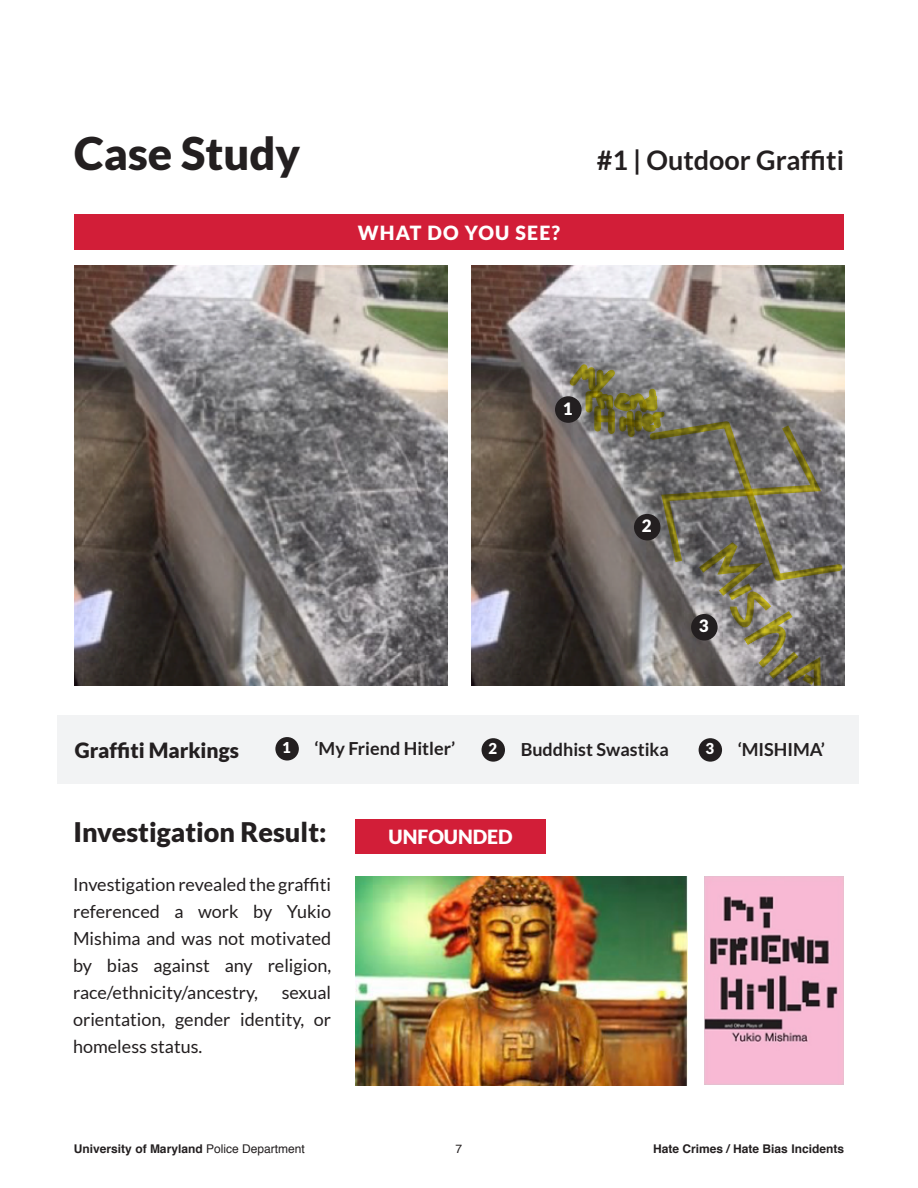
<style>
.page{position:relative;width:918px;height:1188px;background:#fff}
.page>*{position:absolute;margin:0;border:0;box-sizing:border-box;transform-origin:0 0}
.t1{font:900 45px "Lato";color:#231f20}
.t2{font:900 27px "Lato";color:#231f20}
.t3{font:700 27px "Lato";color:#231f20}
.t4{font:900 21px "Lato";color:#231f20}
.t5{font:900 19.5px "Lato";letter-spacing:.06em;color:#fff}
.t6{font:900 19.5px "Lato";color:#fff}
.t7{font:18px/27px "Lato";color:#231f20;text-align:justify}
.t8{font:700 18px "Lato";color:#231f20}
.t9{font:900 16.95px "Lato";color:#fff}
.t10{font:900 15px "Lato";color:#fff}
.t11{font:700 12px "Helvetica";color:#231f20}
.t12{font:12px "Helvetica";color:#231f20}
.s1{font-weight:400}
</style>
<div class="page">
<div style="left:57px;top:716px;width:802px;height:68px;background:#f2f3f4"></div>
<img style="left:75px;top:265px;width:373px;height:421px">
<img style="left:471px;top:265px;width:373px;height:421px">
<svg style="left:568px;top:363px;width:276px;height:323px;background:#7c786d"></svg>
<div style="left:555px;top:396px;width:27px;height:27px;background:#231f20;border-radius:50%"></div>
<div style="left:275px;top:737px;width:24px;height:24px;background:#231f20;border-radius:50%"></div>
<div style="left:482px;top:738px;width:23px;height:24px;background:#231f20;border-radius:50%"></div>
<div style="left:699px;top:738px;width:23px;height:24px;background:#231f20;border-radius:50%"></div>
<div style="left:634px;top:514px;width:27px;height:26px;background:#231f20;border-radius:50%"></div>
<div style="left:691px;top:614px;width:27px;height:27px;background:#231f20;border-radius:50%"></div>
<div style="left:74px;top:214px;width:770px;height:36px;background:#d21e38"></div>
<div style="left:355px;top:819px;width:191px;height:35px;background:#d21e38"></div>
<img style="left:705px;top:876px;width:139px;height:209px">
<img style="left:356px;top:876px;width:331px;height:210px">
<p class="t1" style="left:74px;top:127px;width:228px">Case Study</p>
<p class="t5" style="left:358px;top:222px;width:204px">WHAT DO YOU SEE?</p>
<p class="t3" style="left:597px;top:145px;width:249px">#1 | Outdoor Graffiti</p>
<p class="t9" style="left:563px;top:399px;width:11px">1</p>
<p class="t9" style="left:642px;top:516px;width:11px">2</p>
<p class="t9" style="left:699px;top:616px;width:11px">3</p>
<p class="t4" style="left:75px;top:738px;width:166px">Graffiti Markings</p>
<p class="t8" style="left:315px;top:738px;width:142px">‘My Friend Hitler’</p>
<p class="t8" style="left:521px;top:739px;width:150px">Buddhist Swastika</p>
<p class="t8" style="left:738px;top:739px;width:89px">‘MISHIMA’</p>
<p class="t10" style="left:282px;top:739px;width:10px">1</p>
<p class="t10" style="left:488px;top:740px;width:10px">2</p>
<p class="t10" style="left:706px;top:740px;width:10px">3</p>
<p class="t2" style="left:74px;top:817px;width:255px">Investigation Result:</p>
<p class="t7" style="left:73px;top:871px;width:260px">Investigation revealed the graffiti referenced a work by Yukio Mishima and was not motivated by bias against any religion, race/ethnicity/ancestry,</p>
<p class="t7" style="left:73px;top:979px;width:260px;text-indent:209px">sexual orientation, gender identity, or homeless status.</p>
<p class="t6" style="left:389px;top:826px;width:126px">UNFOUNDED</p>
<p class="t11" style="left:74px;top:1139px;width:232px">University of Maryland <span class="s1">Police Department</span></p>
<p class="t12" style="left:456px;top:1139px;width:8px">7</p>
<p class="t11" style="left:653px;top:1139px;width:192px">Hate Crimes / Hate Bias Incidents</p>
</div>
